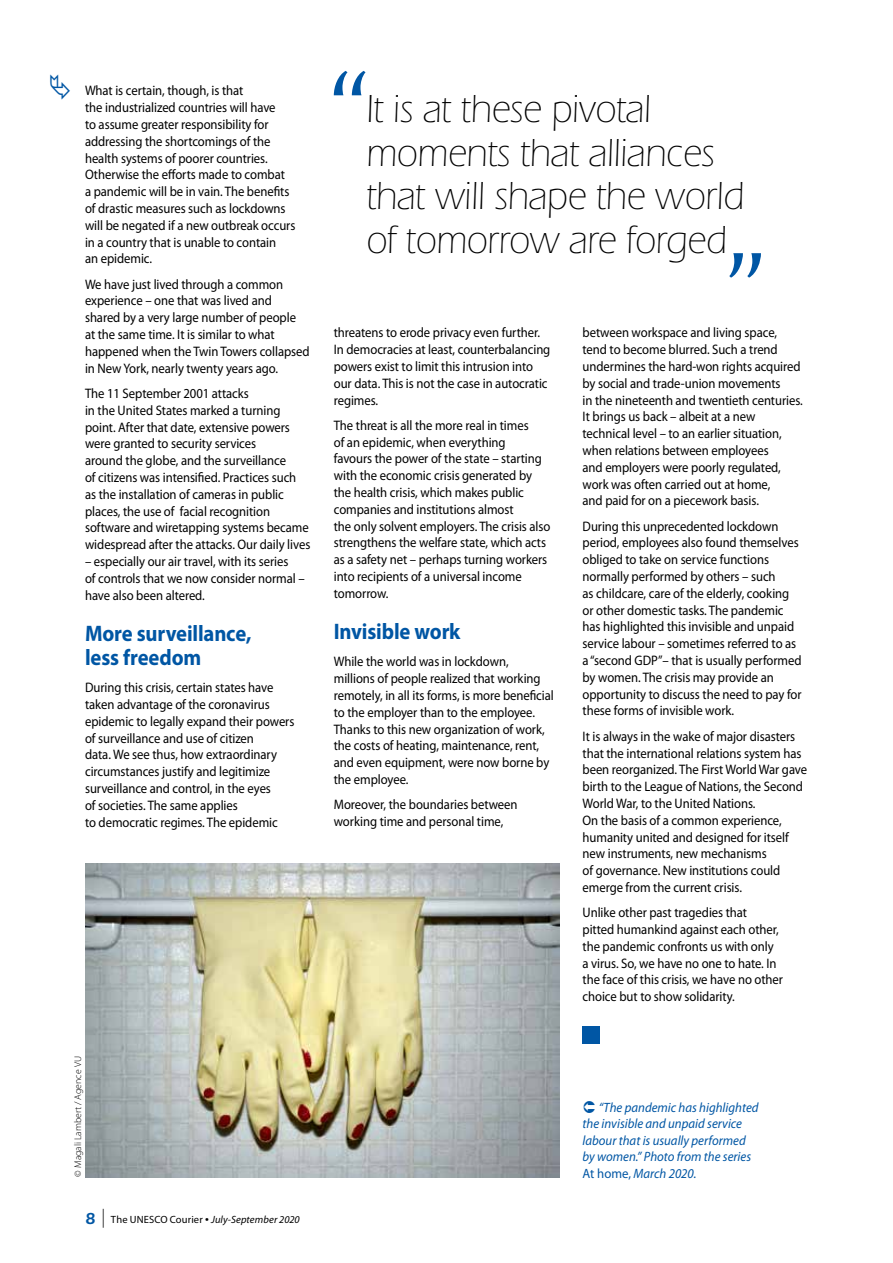
<style>
.page{position:relative;width:893px;height:1263px;background:#fff}
.page>*{position:absolute;margin:0;border:0;box-sizing:border-box;transform-origin:0 0}
.t1{font:300 40.5px/43.5px "ITC Eras Std";letter-spacing:-.005em;color:#000;scale:.92 1}
.t2{font:700 22.5px/24px "Myriad Pro";letter-spacing:-.01em;color:#0056a4;scale:.92 1}
.t3{font:13.8px/16.8px "Myriad Pro";letter-spacing:-.005em;color:#000;scale:.92 1}
.t4{font:italic 13.5px/16.5px "Myriad Pro";color:#0056a4;scale:.95 1}
.t5{font:italic 10.5px "Myriad Pro";letter-spacing:.01em;color:#000}
.t6{font:300 9.75px "Myriad Pro";color:#000}
.s1{font-family:"ITC Eras Std";font-weight:600;font-style:normal;font-size:16.5px;color:#0056a4}
.s2{font-style:normal;font-size:18.9px}
.s3{font-style:normal}
.s4{font-style:normal;font-size:13.5px}
</style>
<div class="page">
<img style="left:85px;top:863px;width:474px;height:315px">
<div style="left:583px;top:1027px;width:17px;height:17px;background:#0056a4"></div>
<svg style="left:334px;top:71px;width:31px;height:24px"></svg>
<svg style="left:729px;top:253px;width:32px;height:25px"></svg>
<p class="t3" style="left:85px;top:82px;width:230px">What is certain, though, is that<br>the industrialized countries will have<br>to assume greater responsibility for addressing the shortcomings of the health systems of poorer countries.<br>Otherwise the efforts made to combat<br>a pandemic will be in vain. The benefits of drastic measures such as lockdowns will be negated if a new outbreak occurs in a country that is unable to contain<br>an epidemic.</p>
<p class="t3" style="left:85px;top:275px;width:246px">We have just lived through a common experience – one that was lived and shared by a very large number of people at the same time. It is similar to what happened when the Twin Towers collapsed in New York, nearly twenty years ago.</p>
<p class="t3" style="left:85px;top:385px;width:246px">The 11 September 2001 attacks<br>in the United States marked a turning point. After that date, extensive powers were granted to security services<br>around the globe, and the surveillance<br>of citizens was intensified. Practices such as the installation of cameras in public places, the use of facial recognition software and wiretapping systems became widespread after the attacks. Our daily lives</p>
<p class="t3" style="left:85px;top:553px;width:240px">– especially our air travel, with its series<br>of controls that we now consider normal – have also been altered.</p>
<h2 class="t2" style="left:85px;top:621px;width:183px">More surveillance, less freedom</h2>
<p class="t3" style="left:85px;top:679px;width:229px">During this crisis, certain states have taken advantage of the coronavirus epidemic to legally expand their powers of surveillance and use of citizen<br>data. We see thus, how extraordinary circumstances justify and legitimize surveillance and control, in the eyes<br>of societies. The same applies<br>to democratic regimes. The epidemic</p>
<p class="t6" style="left:73px;top:1177px;width:122px;rotate:-90deg">© Magali Lambert / Agence VU</p>
<p class="t5" style="left:85px;top:1213px;width:216px"><span class="s1">8</span> <span class="s2">|</span> <span class="s3">The UNESCO Courier</span> <span class="s4">•</span> July-September 2020</p>
<h1 class="t1" style="left:366px;top:88px;width:413px">It is at these pivotal moments that alliances that will shape the world of tomorrow are forged</h1>
<p class="t3" style="left:334px;top:324px;width:237px">threatens to erode privacy even further.<br>In democracies at least, counterbalancing powers exist to limit this intrusion into our data. This is not the case in autocratic regimes.</p>
<p class="t3" style="left:334px;top:417px;width:237px">The threat is all the more real in times<br>of an epidemic, when everything<br>favours the power of the state – starting with the economic crisis generated by the health crisis, which makes public companies and institutions almost<br>the only solvent employers. The crisis also strengthens the welfare state, which acts as a safety net – perhaps turning workers into recipients of a universal income tomorrow.</p>
<h2 class="t2" style="left:334px;top:620px;width:139px">Invisible work</h2>
<p class="t3" style="left:334px;top:653px;width:241px">While the world was in lockdown,<br>millions of people realized that working remotely, in all its forms, is more beneficial to the employer than to the employee.<br>Thanks to this new organization of work, the costs of heating, maintenance, rent, and even equipment, were now borne by the employee.</p>
<p class="t3" style="left:334px;top:796px;width:201px">Moreover, the boundaries between working time and personal time,</p>
<p class="t3" style="left:583px;top:324px;width:241px">between workspace and living space, tend to become blurred. Such a trend undermines the hard-won rights acquired by social and trade-union movements<br>in the nineteenth and twentieth centuries.<br>It brings us back – albeit at a new technical level – to an earlier situation, when relations between employees<br>and employers were poorly regulated, work was often carried out at home,<br>and paid for on a piecework basis.</p>
<p class="t3" style="left:583px;top:517px;width:240px">During this unprecedented lockdown period, employees also found themselves obliged to take on service functions normally performed by others – such<br>as childcare, care of the elderly, cooking or other domestic tasks. The pandemic has highlighted this invisible and unpaid service labour – sometimes referred to as a “second GDP”– that is usually performed by women. The crisis may provide an opportunity to discuss the need to pay for these forms of invisible work.</p>
<p class="t3" style="left:583px;top:727px;width:246px">It is always in the wake of major disasters that the international relations system has been reorganized. The First World War gave birth to the League of Nations, the Second World War, to the United Nations.<br>On the basis of a common experience, humanity united and designed for itself new instruments, new mechanisms<br>of governance. New institutions could emerge from the current crisis.</p>
<p class="t3" style="left:583px;top:904px;width:219px">Unlike other past tragedies that<br>pitted humankind against each other, the pandemic confronts us with only a virus. So, we have no one to hate. In the face of this crisis, we have no other choice but to show solidarity.</p>
<p class="t4" style="left:583px;top:1099px;width:187px;text-indent:16px">“The pandemic has highlighted the invisible and unpaid service labour that is usually performed by women.” Photo from the series<br><span class="s3">At home,</span> March 2020.</p>
</div>
